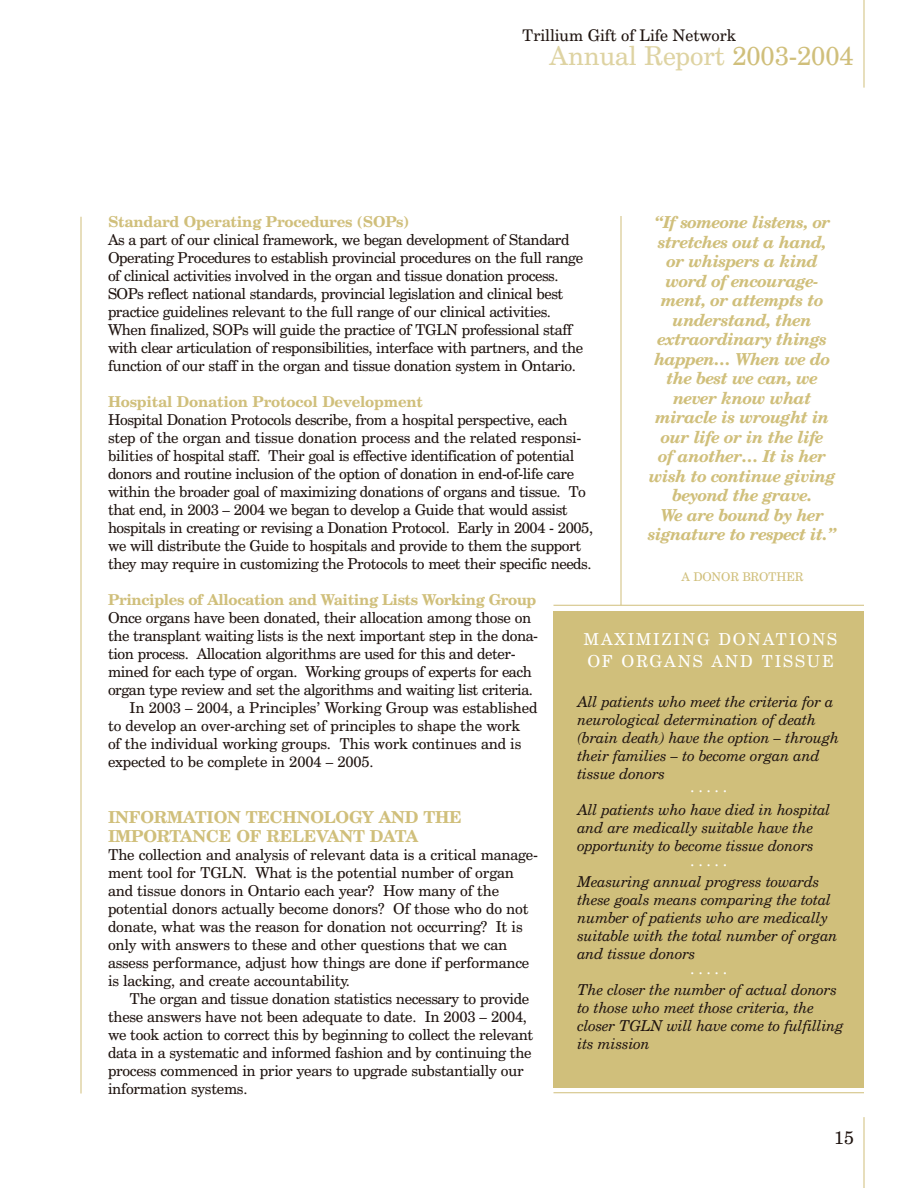
<style>
.page{position:relative;width:918px;height:1188px;background:#fff}
.page>*{position:absolute;margin:0;border:0;box-sizing:border-box;transform-origin:0 0}
.t1{font:26.1px "Century Schoolbook BT";letter-spacing:-.005em;color:#ded3a2}
.t2{font:18px "Century Schoolbook BT";color:#1f1410}
.t3{font:italic 700 16.5px/19.5px "Century Schoolbook BT";letter-spacing:-.03em;color:#d0bf7b;text-align:center}
.t4{font:700 16.5px/19.5px "Century Schoolbook BT";letter-spacing:-.01em;color:#d0bf7b}
.t5{font:16.5px/22.2px "Century Schoolbook BT";letter-spacing:.11em;color:#fff}
.t6{font:16.05px "Century Schoolbook BT";letter-spacing:-.005em;color:#1f1410}
.t7{font:15px/18px "Century Schoolbook BT";letter-spacing:-.025em;color:#1f1410}
.t8{font:italic 15px/18px "Century Schoolbook BT";letter-spacing:-.01em;color:#1f1410}
.t9{font:700 15px "Century Schoolbook BT";letter-spacing:-.01em;color:#d0bf7b}
.t10{font:12px "Century Schoolbook BT";letter-spacing:-.01em;color:#d0bf7b}
.s1{color:#d0bf7b}
</style>
<div class="page">
<hr style="left:864px;top:0;width:1px;height:88px;background:#d0bf7b">
<hr style="left:621px;top:216px;width:1px;height:389px;background:#d0bf7b">
<hr style="left:81px;top:217px;width:1px;height:877px;background:#d0bf7b">
<hr style="left:864px;top:1117px;width:1px;height:71px;background:#d0bf7b">
<div style="left:554px;top:611px;width:310px;height:476px;background:#d0bf7b"></div>
<hr style="left:554px;top:605px;width:310px;height:1px;background:#d0bf7b">
<hr style="left:554px;top:1092px;width:310px;height:1px;background:#d0bf7b">
<p class="t6" style="left:522px;top:29px;width:215px">Trillium Gift of Life Network</p>
<h1 class="t1" style="left:550px;top:46px;width:306px">Annual Report <span class="s1">2003-2004</span></h1>
<p class="t3" style="left:648px;top:214px;width:190px">“If someone listens, or stretches out a hand, or whispers a kind word of encourage&shy;ment, or attempts to understand, then extraordinary things happen… When we do the best we can, we never know what miracle is wrought in our life or in the life<br>of another… It is her wish to continue giving beyond the grave.<br>We are bound by her signature to respect it.”</p>
<p class="t10" style="left:682px;top:572px;width:123px">A DONOR BROTHER</p>
<p class="t9" style="left:108px;top:216px;width:303px">Standard Operating Procedures (SOPs)</p>
<p class="t7" style="left:108px;top:232px;width:477px">As a part of our clinical framework, we began development of Standard Operating Procedures to establish provincial procedures on the full range of clinical activities involved in the organ and tissue donation process.<br>SOPs reflect national standards, provincial legislation and clinical best practice guidelines relevant to the full range of our clinical activities.<br>When finalized, SOPs will guide the practice of TGLN professional staff with clear articulation of responsibilities, interface with partners, and the function of our staff in the organ and tissue donation system in Ontario.</p>
<p class="t9" style="left:108px;top:396px;width:317px">Hospital Donation Protocol Development</p>
<p class="t7" style="left:108px;top:412px;width:487px">Hospital Donation Protocols describe, from a hospital perspective, each step of the organ and tissue donation process and the related responsi&shy;bilities of hospital staff. Their goal is effective identification of potential donors and routine inclusion of the option of donation in end-of-life care within the broader goal of maximizing donations of organs and tissue. To that end, in 2003 – 2004 we began to develop a Guide that would assist hospitals in creating or revising a Donation Protocol. Early in 2004 - 2005, we will distribute the Guide to hospitals and provide to them the support they may require in customizing the Protocols to meet their specific needs.</p>
<p class="t9" style="left:108px;top:594px;width:430px">Principles of Allocation and Waiting Lists Working Group</p>
<p class="t7" style="left:108px;top:610px;width:425px">Once organs have been donated, their allocation among those on</p>
<p class="t7" style="left:108px;top:628px;width:432px">the transplant waiting lists is the next important step in the dona-</p>
<p class="t7" style="left:108px;top:646px;width:409px">tion process. Allocation algorithms are used for this and deter-</p>
<p class="t7" style="left:108px;top:664px;width:425px">mined for each type of organ. Working groups of experts for each</p>
<p class="t7" style="left:108px;top:682px;width:426px">organ type review and set the algorithms and waiting list criteria.</p>
<p class="t7" style="left:130px;top:700px;width:409px">In 2003 – 2004, a Principles’ Working Group was established</p>
<p class="t7" style="left:108px;top:718px;width:414px">to develop an over-arching set of principles to shape the work</p>
<p class="t7" style="left:108px;top:736px;width:415px">of the individual working groups. This work continues and is</p>
<p class="t7" style="left:108px;top:754px;width:267px">expected to be complete in 2004 – 2005.</p>
<p class="t5" style="left:584px;top:629px;width:255px">MAXIMIZING DONATIONS<br>OF ORGANS AND TISSUE</p>
<p class="t8" style="left:577px;top:694px;width:263px">All patients who meet the criteria for a neurological determination of death (brain death) have the option – through their families – to become organ and tissue donors</p>
<p class="t8" style="left:577px;top:802px;width:255px">All patients who have died in hospital and are medically suitable have the opportunity to become tissue donors</p>
<p class="t8" style="left:577px;top:874px;width:262px">Measuring annual progress towards these goals means comparing the total number of patients who are medically suitable with the total number of organ and tissue donors</p>
<p class="t8" style="left:577px;top:982px;width:268px">The closer the number of actual donors to those who meet those criteria, the closer TGLN will have come to fulfilling its mission</p>
<p class="t5" style="left:690px;top:777px;width:38px">.....</p>
<p class="t4" style="left:108px;top:809px;width:355px">INFORMATION TECHNOLOGY AND THE<br>IMPORTANCE OF RELEVANT DATA</p>
<p class="t7" style="left:108px;top:847px;width:432px">The collection and analysis of relevant data is a critical manage&shy;ment tool for TGLN. What is the potential number of organ and tissue donors in Ontario each year? How many of the potential donors actually become donors? Of those who do not donate, what was the reason for donation not occurring? It is only with answers to these and other questions that we can assess performance, adjust how things are done if performance is lacking, and create accountability.</p>
<p class="t7" style="left:108px;top:991px;width:427px;text-indent:22px">The organ and tissue donation statistics necessary to provide these answers have not been adequate to date. In 2003 – 2004, we took action to correct this by beginning to collect the relevant data in a systematic and informed fashion and by continuing the process commenced in prior years to upgrade substantially our information systems.</p>
<p class="t5" style="left:690px;top:851px;width:38px">.....</p>
<p class="t5" style="left:690px;top:959px;width:38px">.....</p>
<p class="t2" style="left:834px;top:1131px;width:21px">15</p>
</div>
